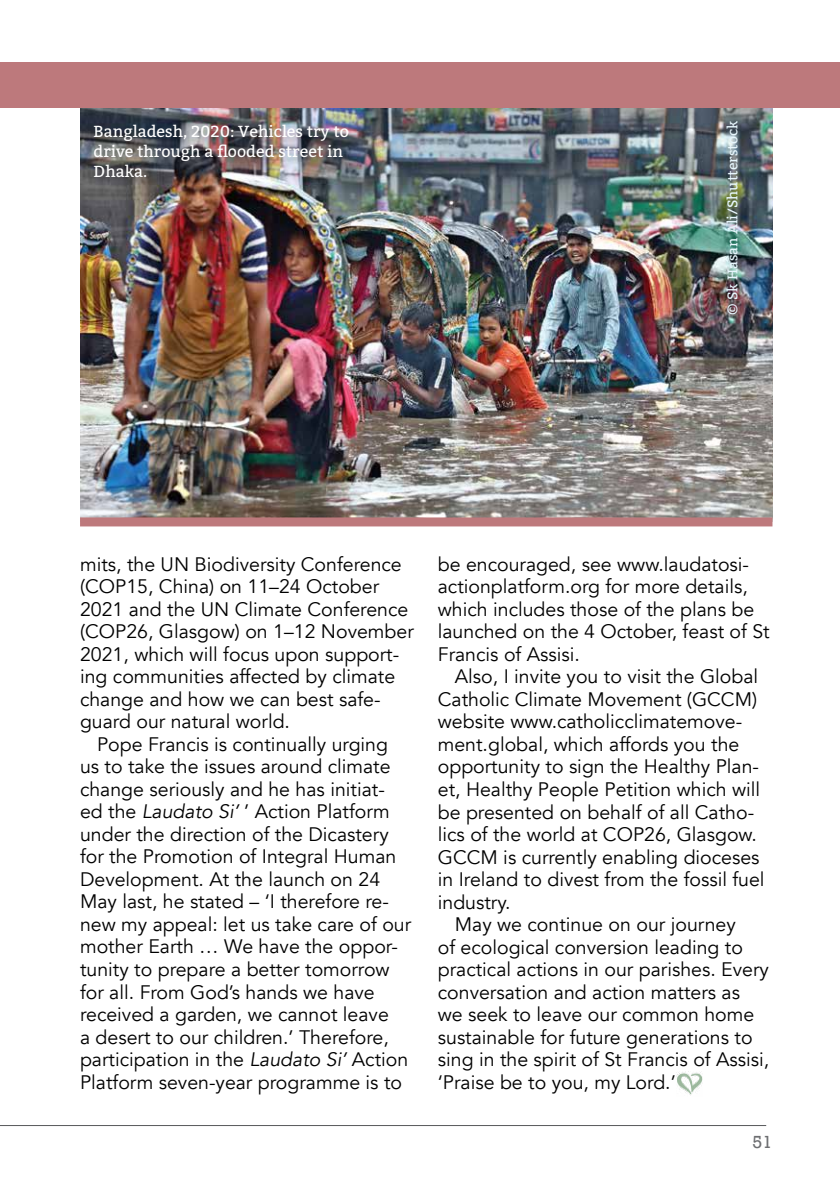
<style>
.page{position:relative;width:840px;height:1191px;background:#fff}
.page>*{position:absolute;margin:0;border:0;box-sizing:border-box;transform-origin:0 0}
.t1{font:19.6px/22.6px "Avenir";color:#000}
.t2{font:18px "Rockwell";color:#6d6e71}
.t3{font:16px/20px "Bitter";color:#fff}
.t4{font:14px "Bitter";color:#e7f6fd}
.s1{font-style:italic}
</style>
<div class="page">
<img style="left:80px;top:108px;width:692px;height:409px">
<hr style="left:0;top:1125px;width:765px;height:1px;background:#58595b">
<div style="left:80px;top:517px;width:692px;height:9px;background:#bd797c"></div>
<div style="left:0;top:63px;width:839px;height:45px;background:#bd797c"></div>
<img style="left:677px;top:1071px;width:25px;height:24px">
<div style="left:88px;top:118px;width:274px;height:74px;background:#000;opacity:.4"></div>
<p class="t3" style="left:94px;top:122px;width:257px">Bangladesh, 2020: Vehicles try to drive through a flooded street in<br>Dhaka.</p>
<p class="t4" style="left:723px;top:315px;width:195px;rotate:-90deg">© Sk Hasan Ali/Shutterstock</p>
<p class="t1" style="left:80px;top:553px;width:335px">mits, the UN Biodiversity Conference (COP15, China) on 11–24 October 2021 and the UN Climate Conference (COP26, Glasgow) on 1–12 November 2021, which will focus upon support&shy;ing communities affected by climate change and how we can best safe&shy;guard our natural world.</p>
<p class="t1" style="left:80px;top:733px;width:332px;text-indent:17px">Pope Francis is continually urging us to take the issues around climate change seriously and he has initiat&shy;ed the <span class="s1">Laudato Si’</span> ’ Action Platform under the direction of the Dicastery for the Promotion of Integral Human Development. At the launch on 24<br>May last, he stated – ‘I therefore re&shy;new my appeal: let us take care of our mother Earth … We have the oppor&shy;tunity to prepare a better tomorrow for all. From God’s hands we have received a garden, we cannot leave<br>a desert to our children.’ Therefore, participation in the <span class="s1">Laudato Si’</span> Action Platform seven-year programme is to</p>
<p class="t1" style="left:437px;top:553px;width:333px">be encouraged, see www.laudatosi&shy;actionplatform.org for more details, which includes those of the plans be launched on the 4 October, feast of St Francis of Assisi.</p>
<p class="t1" style="left:437px;top:665px;width:328px;text-indent:17px">Also, I invite you to visit the Global Catholic Climate Movement (GCCM) website www.catholicclimatemove&shy;ment.global, which affords you the opportunity to sign the Healthy Plan&shy;et, Healthy People Petition which will be presented on behalf of all Catho&shy;lics of the world at COP26, Glasgow.<br>GCCM is currently enabling dioceses in Ireland to divest from the fossil fuel industry.</p>
<p class="t1" style="left:437px;top:913px;width:333px;text-indent:17px">May we continue on our journey<br>of ecological conversion leading to practical actions in our parishes. Every conversation and action matters as we seek to leave our common home sustainable for future generations to sing in the spirit of St Francis of Assisi, ‘Praise be to you, my Lord.’</p>
<p class="t2" style="left:752px;top:1131px;width:21px">51</p>
</div>
